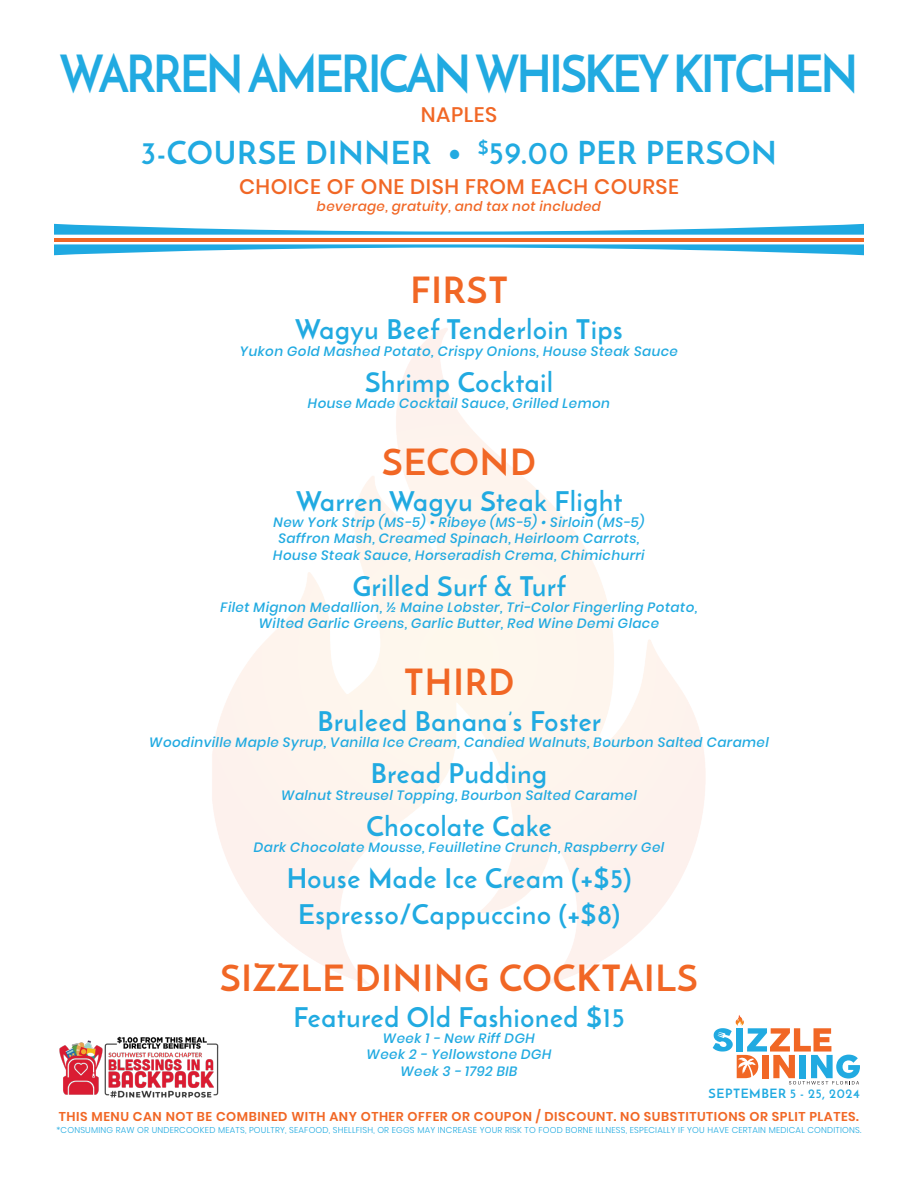
<style>
.page{position:relative;width:918px;height:1188px;background:#fff}
.page>*{position:absolute;margin:0;border:0;box-sizing:border-box;transform-origin:0 0}
.t1{font:700 51px "Josefin Sans";letter-spacing:-.05em;color:#21aae1;scale:.9 1}
.t2{font:700 36px "Josefin Sans";letter-spacing:.025em;color:#f16725}
.t3{font:700 31.5px "Josefin Sans";letter-spacing:.025em;color:#21aae1}
.t4{font:700 27px "Josefin Sans";letter-spacing:.03em;color:#21aae1}
.t5{font:500 21px "Poppins";letter-spacing:.025em;color:#f16725}
.t6{font:italic 500 13.5px "Poppins";letter-spacing:.03em;color:#21aae1}
.t7{font:italic 500 13.5px "Poppins";letter-spacing:.025em;color:#f16725}
.t8{font:600 12.75px "Poppins";letter-spacing:.04em;color:#f16725}
.t9{font:700 12.75px "Josefin Sans";letter-spacing:.045em;color:#21aae1}
.t10{font:300 8.55px "Poppins";letter-spacing:.025em;color:#21aae1}
</style>
<div class="page">
<img style="left:59px;top:1036px;width:160px;height:62px">
<svg style="left:713px;top:1028px;width:147px;height:57px"></svg>
<svg style="left:54px;top:224px;width:810px;height:11px"></svg>
<hr style="left:54px;top:238px;width:810px;height:3px;background:#f06625">
<svg style="left:54px;top:244px;width:810px;height:11px"></svg>
<img style="left:212px;top:328px;width:532px;height:698px">
<p class="t1" style="left:60px;top:42px;width:888px">WARREN AMERICAN WHISKEY KITCHEN</p>
<p class="t5" style="left:421px;top:103px;width:78px">NAPLES</p>
<p class="t3" style="left:141px;top:133px;width:637px">3-COURSE DINNER • <sup>$</sup>59.00 PER PERSON</p>
<p class="t5" style="left:239px;top:175px;width:441px">CHOICE OF ONE DISH FROM EACH COURSE</p>
<p class="t7" style="left:317px;top:198px;width:286px">beverage, gratuity, and tax not included</p>
<p class="t2" style="left:411px;top:268px;width:99px">FIRST</p>
<p class="t4" style="left:295px;top:313px;width:329px">Wagyu Beef Tenderloin Tips</p>
<p class="t6" style="left:240px;top:343px;width:440px">Yukon Gold Mashed Potato, Crispy Onions, House Steak Sauce</p>
<p class="t4" style="left:365px;top:365px;width:189px">Shrimp Cocktail</p>
<p class="t6" style="left:308px;top:395px;width:304px">House Made Cocktail Sauce, Grilled Lemon</p>
<p class="t2" style="left:382px;top:440px;width:155px">SECOND</p>
<p class="t4" style="left:296px;top:485px;width:328px">Warren Wagyu Steak Flight</p>
<p class="t6" style="left:273px;top:515px;width:373px">New York Strip (MS-5) • Ribeye (MS-5) • Sirloin (MS-5)</p>
<p class="t6" style="left:278px;top:531px;width:363px">Saffron Mash, Creamed Spinach, Heirloom Carrots,</p>
<p class="t6" style="left:273px;top:547px;width:373px">House Steak Sauce, Horseradish Crema, Chimichurri</p>
<p class="t4" style="left:353px;top:569px;width:215px">Grilled Surf &amp; Turf</p>
<p class="t6" style="left:221px;top:599px;width:478px">Filet Mignon Medallion, ½ Maine Lobster, Tri-Color Fingerling Potato,</p>
<p class="t6" style="left:259px;top:616px;width:402px">Wilted Garlic Greens, Garlic Butter, Red Wine Demi Glace</p>
<p class="t2" style="left:404px;top:660px;width:112px">THIRD</p>
<p class="t4" style="left:317px;top:705px;width:285px">Bruleed Banana’s Foster</p>
<p class="t6" style="left:149px;top:735px;width:621px">Woodinville Maple Syrup, Vanilla Ice Cream, Candied Walnuts, Bourbon Salted Caramel</p>
<p class="t4" style="left:371px;top:757px;width:178px">Bread Pudding</p>
<p class="t6" style="left:281px;top:787px;width:357px">Walnut Streusel Topping, Bourbon Salted Caramel</p>
<p class="t4" style="left:366px;top:809px;width:187px">Chocolate Cake</p>
<p class="t6" style="left:254px;top:839px;width:412px">Dark Chocolate Mousse, Feuilletine Crunch, Raspberry Gel</p>
<p class="t4" style="left:287px;top:861px;width:346px">House Made Ice Cream (+$5)</p>
<p class="t4" style="left:298px;top:897px;width:324px">Espresso/Cappuccino (+$8)</p>
<p class="t2" style="left:220px;top:956px;width:479px">SIZZLE DINING COCKTAILS</p>
<p class="t4" style="left:294px;top:1001px;width:332px">Featured Old Fashioned $15</p>
<p class="t6" style="left:383px;top:1031px;width:154px">Week 1 - New Riff DGH</p>
<p class="t6" style="left:367px;top:1047px;width:186px">Week 2 - Yellowstone DGH</p>
<p class="t6" style="left:400px;top:1063px;width:119px">Week 3 - 1792 BIB</p>
<p class="t9" style="left:709px;top:1086px;width:153px">SEPTEMBER 5 - 25, 2024</p>
<p class="t8" style="left:59px;top:1109px;width:802px">THIS MENU CAN NOT BE COMBINED WITH ANY OTHER OFFER OR COUPON / DISCOUNT. NO SUBSTITUTIONS OR SPLIT PLATES.</p>
<p class="t10" style="left:57px;top:1125px;width:806px">*CONSUMING RAW OR UNDERCOOKED MEATS, POULTRY, SEAFOOD, SHELLFISH, OR EGGS MAY INCREASE YOUR RISK TO FOOD BORNE ILLNESS, ESPECIALLY IF YOU HAVE CERTAIN MEDICAL CONDITIONS.</p>
</div>
